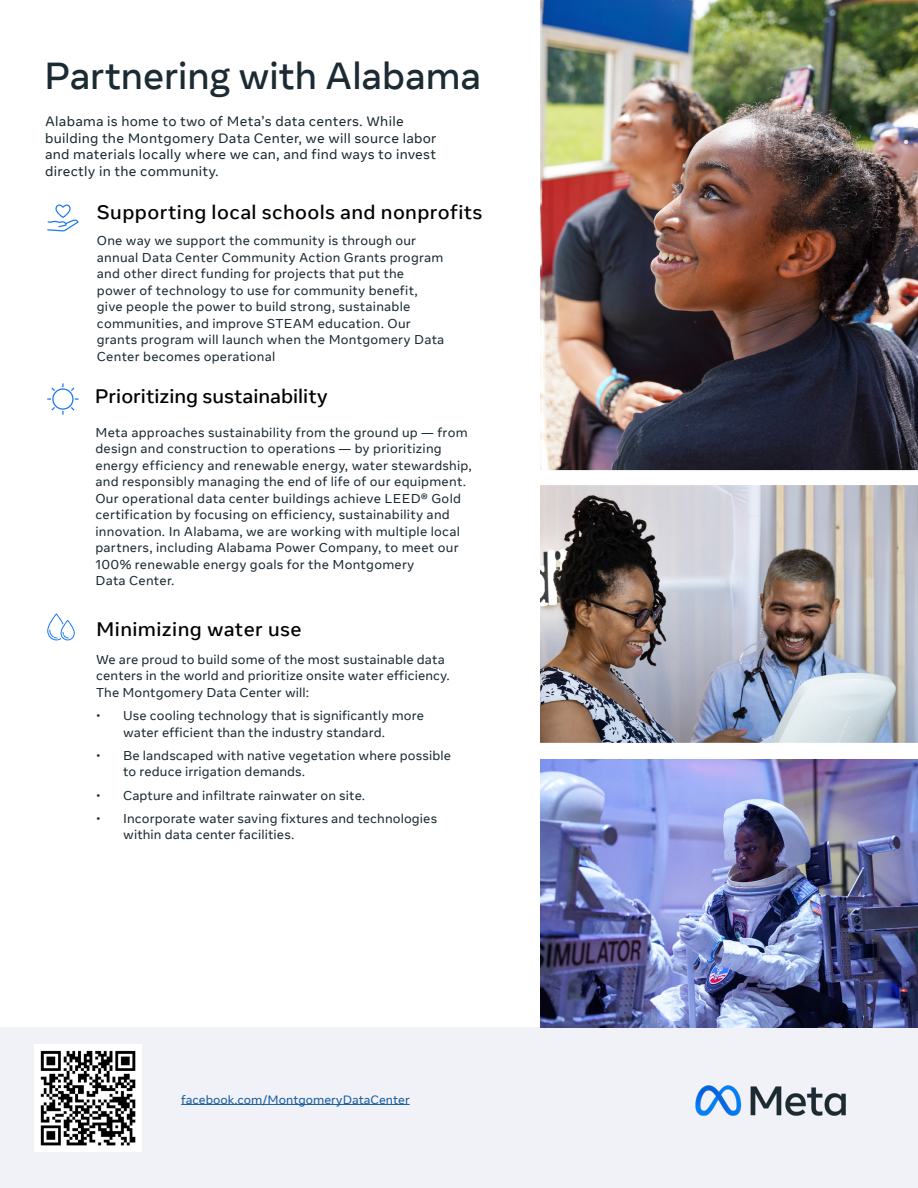
<style>
.page{position:relative;width:918px;height:1188px;background:#fff}
.page>*{position:absolute;margin:0;border:0;box-sizing:border-box;transform-origin:0 0}
.t1{font:500 37.5px "Optimistic Display";color:#1c2b33}
.t2{font:500 19.5px "Optimistic Text";letter-spacing:.02em;color:#000}
.t3{font:500 19.5px "Optimistic Text";color:#000}
.BODY_COPY{font:13.5px/16.5px "Optimistic Text";letter-spacing:.02em;color:#1c2b33}
.t4{font:12.75px/16.5px "Optimistic Text";letter-spacing:.02em;color:#1c2b33}
.t5{font:12px "Optimistic Text";color:#175d9e}
</style>
<div class="page">
<div style="left:0;top:1027px;width:918px;height:161px;background:#f1f2f7"></div>
<img style="left:540px;top:760px;width:378px;height:267px">
<img style="left:540px;top:485px;width:378px;height:258px">
<img style="left:540px;top:0;width:378px;height:470px">
<hr style="left:181px;top:1104px;width:229px;height:1px;background:#175d9e">
<svg style="left:47px;top:204px;width:32px;height:27px"></svg>
<svg style="left:47px;top:613px;width:28px;height:27px"></svg>
<svg style="left:47px;top:383px;width:32px;height:32px"></svg>
<img style="left:695px;top:1085px;width:151px;height:31px">
<img style="left:34px;top:1044px;width:108px;height:108px">
<p class="t1" style="left:44px;top:53px;width:438px">Partnering with Alabama</p>
<p class="BODY_COPY" style="left:45px;top:113px;width:393px">Alabama is home to two of Meta’s data centers. While building the Montgomery Data Center, we will source labor and materials locally where we can, and find ways to invest directly in the community.</p>
<p class="t2" style="left:97px;top:200px;width:387px">Supporting local schools and nonprofits</p>
<p class="t4" style="left:97px;top:233px;width:349px">One way we support the community is through our annual Data Center Community Action Grants program and other direct funding for projects that put the power of technology to use for community benefit, give people the power to build strong, sustainable communities, and improve STEAM education. Our grants program will launch when the Montgomery Data Center becomes operational</p>
<p class="t3" style="left:95px;top:384px;width:235px">Prioritizing sustainability</p>
<p class="t4" style="left:95px;top:424px;width:378px">Meta approaches sustainability from the ground up — from design and construction to operations — by prioritizing energy efficiency and renewable energy, water stewardship, and responsibly managing the end of life of our equipment.<br>Our operational data center buildings achieve LEED® Gold certification by focusing on efficiency, sustainability and innovation. In Alabama, we are working with multiple local partners, including Alabama Power Company, to meet our 100% renewable energy goals for the Montgomery<br>Data Center.</p>
<p class="t2" style="left:96px;top:617px;width:207px">Minimizing water use</p>
<p class="t4" style="left:96px;top:652px;width:355px">We are proud to build some of the most sustainable data centers in the world and prioritize onsite water efficiency.<br>The Montgomery Data Center will:</p>
<p class="t4" style="left:123px;top:708px;width:302px;text-indent:-27px">• Use cooling technology that is significantly more water efficient than the industry standard.</p>
<p class="t4" style="left:123px;top:748px;width:329px;text-indent:-27px">• Be landscaped with native vegetation where possible to reduce irrigation demands.</p>
<p class="t4" style="left:96px;top:787px;width:271px">• Capture and infiltrate rainwater on site.</p>
<p class="t4" style="left:123px;top:811px;width:316px;text-indent:-27px">• Incorporate water saving fixtures and technologies within data center facilities.</p>
<p class="t5" style="left:181px;top:1092px;width:230px">facebook.com/MontgomeryDataCenter</p>
</div>
